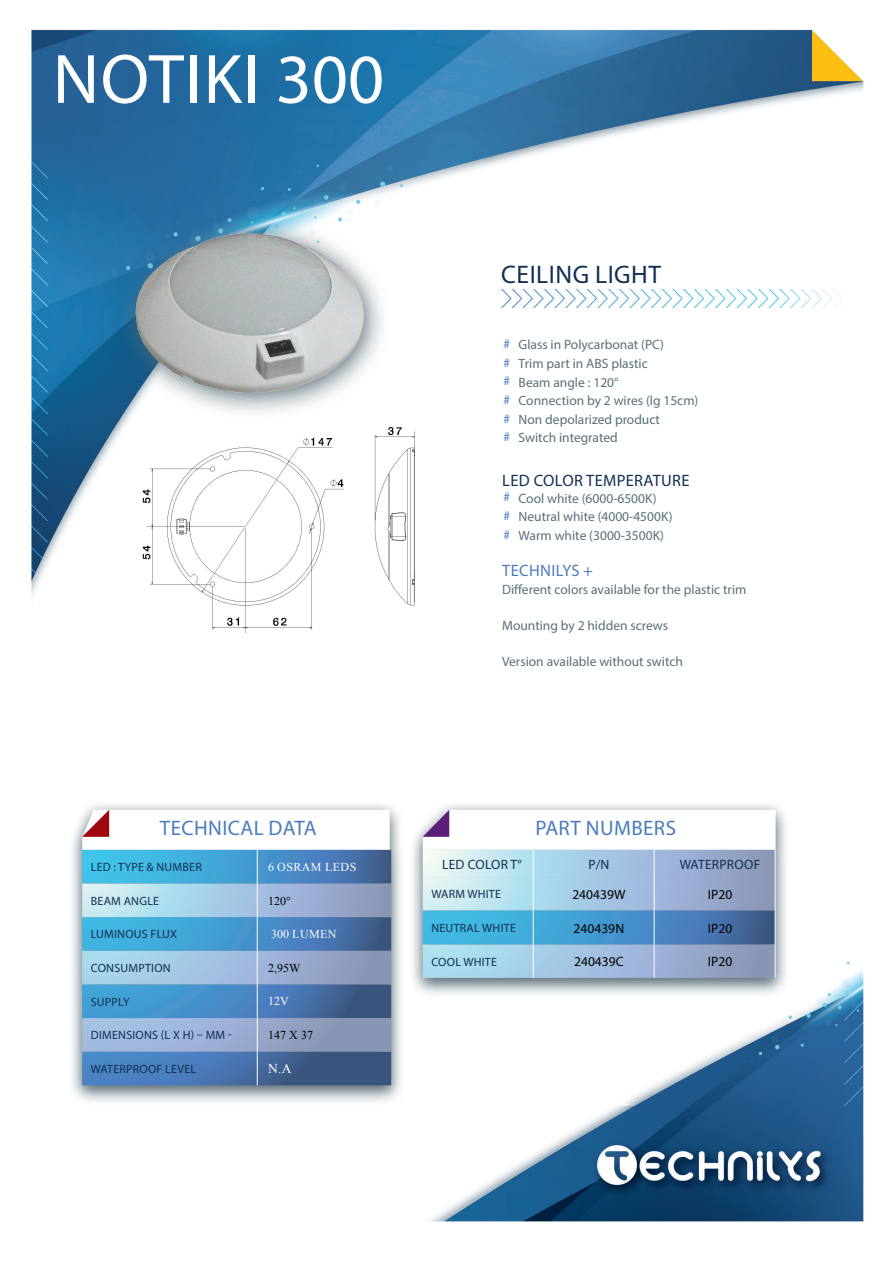
<style>
.page{position:relative;width:893px;height:1263px;background:#fff}
.page>*{position:absolute;margin:0;border:0;box-sizing:border-box;transform-origin:0 0}
.TITRE_DE_FICHE{font:70.5px "Myriad Pro";letter-spacing:.02em;color:#fff}
.TITRE_INFOS_GENERALE{font:25.5px "Myriad Pro";letter-spacing:.02em;color:#123054}
.t1{font:21px "Myriad Pro";letter-spacing:.02em;color:#4b7cbf}
.SOUS-TITRES_INFOS_GE{font:16.5px "Myriad Pro";letter-spacing:.02em;color:#123054}
.SOUS-TITRES_INFOS_GE-2{font:16.5px "Myriad Pro";letter-spacing:.02em;color:#4b7cbf}
.SOUS-TITRES_INFOS_GE-3{font:13.5px "Myriad Pro";color:#5c6f78}
.COLONNE_DROITE{font:13.5px "Myriad Pro";color:#000}
.COLONNE_DROITE-2{font:13.5px "Myriad Pro";letter-spacing:.02em;color:#123054}
.COLONNE_DROITE-3{font:13.5px "Times New Roman";color:#fff}
.TABLEAU{font:12px "Myriad Pro";letter-spacing:.02em;color:#123054}
.COLONNE_DROITE-4{font:12px "Times New Roman";letter-spacing:.035em;color:#fff}
.COLONNE_DROITE-5{font:12px "Times New Roman";color:#000}
.s1{font-size:13.2px;color:#4b7cbf}
</style>
<div class="page">
<img style="left:31px;top:29px;width:833px;height:1193px">
<svg style="left:409px;top:802px;width:381px;height:196px"></svg>
<div style="left:411px;top:798px;width:376px;height:191px;background:#5c6f78;opacity:.25"></div>
<svg style="left:423px;top:810px;width:353px;height:168px"></svg>
<svg style="left:68px;top:802px;width:337px;height:304px"></svg>
<div style="left:70px;top:798px;width:333px;height:299px;background:#5c6f78;opacity:.25"></div>
<svg style="left:82px;top:850px;width:309px;height:235px;background:#4384b8"></svg>
<svg style="left:82px;top:883px;width:309px;height:169px;background:#7aa5cc"></svg>
<hr style="left:257px;top:850px;width:1px;height:33px;background:#fff">
<hr style="left:257px;top:883px;width:1px;height:34px;background:#fff">
<hr style="left:257px;top:917px;width:1px;height:34px;background:#fff">
<hr style="left:257px;top:951px;width:1px;height:33px;background:#fff">
<hr style="left:257px;top:984px;width:1px;height:34px;background:#fff">
<hr style="left:257px;top:1018px;width:1px;height:34px;background:#fff">
<hr style="left:257px;top:1052px;width:1px;height:33px;background:#fff">
<svg style="left:82px;top:810px;width:308px;height:40px"></svg>
<img style="left:501px;top:289px;width:363px;height:18px">
<img style="left:109px;top:214px;width:282px;height:206px">
<img style="left:136px;top:422px;width:316px;height:211px">
<p class="TITRE_DE_FICHE" style="left:53px;top:36px;width:333px">NOTIKI 300</p>
<p class="t1" style="left:160px;top:815px;width:158px">TECHNICAL DATA</p>
<p class="TABLEAU" style="left:91px;top:860px;width:113px">LED : TYPE &amp; NUMBER</p>
<p class="COLONNE_DROITE-4" style="left:268px;top:858px;width:90px">6 OSRAM LEDS</p>
<p class="TABLEAU" style="left:91px;top:893px;width:70px">BEAM ANGLE</p>
<p class="COLONNE_DROITE-5" style="left:268px;top:892px;width:24px">120°</p>
<p class="TABLEAU" style="left:91px;top:927px;width:88px">LUMINOUS FLUX</p>
<p class="COLONNE_DROITE-4" style="left:271px;top:926px;width:67px">300 LUMEN</p>
<p class="TABLEAU" style="left:91px;top:961px;width:81px">CONSUMPTION</p>
<p class="COLONNE_DROITE-5" style="left:268px;top:959px;width:34px">2,95W</p>
<p class="TABLEAU" style="left:91px;top:994px;width:40px">SUPPLY</p>
<p class="COLONNE_DROITE-4" style="left:268px;top:993px;width:22px">12V</p>
<p class="TABLEAU" style="left:91px;top:1028px;width:142px">DIMENSIONS (L X H) – MM -</p>
<p class="COLONNE_DROITE-5" style="left:268px;top:1026px;width:47px">147 X 37</p>
<p class="TABLEAU" style="left:91px;top:1061px;width:107px">WATERPROOF LEVEL</p>
<p class="COLONNE_DROITE-3" style="left:268px;top:1059px;width:25px">N.A</p>
<p class="TITRE_INFOS_GENERALE" style="left:501px;top:259px;width:161px">CEILING LIGHT</p>
<p class="SOUS-TITRES_INFOS_GE-3" style="left:503px;top:336px;width:162px"><span class="s1">#</span> Glass in Polycarbonat (PC)</p>
<p class="SOUS-TITRES_INFOS_GE-3" style="left:503px;top:355px;width:146px"><span class="s1">#</span> Trim part in ABS plastic</p>
<p class="SOUS-TITRES_INFOS_GE-3" style="left:503px;top:374px;width:116px"><span class="s1">#</span> Beam angle : 120°</p>
<p class="SOUS-TITRES_INFOS_GE-3" style="left:503px;top:392px;width:196px"><span class="s1">#</span> Connection by 2 wires (lg 15cm)</p>
<p class="SOUS-TITRES_INFOS_GE-3" style="left:503px;top:411px;width:158px"><span class="s1">#</span> Non depolarized product</p>
<p class="SOUS-TITRES_INFOS_GE-3" style="left:503px;top:429px;width:116px"><span class="s1">#</span> Switch integrated</p>
<p class="SOUS-TITRES_INFOS_GE" style="left:502px;top:470px;width:189px">LED COLOR TEMPERATURE</p>
<p class="SOUS-TITRES_INFOS_GE-3" style="left:503px;top:490px;width:155px"><span class="s1">#</span> Cool white (6000-6500K)</p>
<p class="SOUS-TITRES_INFOS_GE-3" style="left:503px;top:508px;width:171px"><span class="s1">#</span> Neutral white (4000-4500K)</p>
<p class="SOUS-TITRES_INFOS_GE-3" style="left:503px;top:527px;width:162px"><span class="s1">#</span> Warm white (3000-3500K)</p>
<p class="SOUS-TITRES_INFOS_GE-2" style="left:502px;top:560px;width:92px">TECHNILYS +</p>
<p class="SOUS-TITRES_INFOS_GE-3" style="left:502px;top:581px;width:246px">Different colors available for the plastic trim</p>
<p class="SOUS-TITRES_INFOS_GE-3" style="left:502px;top:617px;width:167px">Mounting by 2 hidden screws</p>
<p class="SOUS-TITRES_INFOS_GE-3" style="left:502px;top:653px;width:182px">Version available without switch</p>
<p class="t1" style="left:535px;top:815px;width:142px">PART NUMBERS</p>
<p class="COLONNE_DROITE-2" style="left:442px;top:856px;width:81px">LED COLOR T°</p>
<p class="COLONNE_DROITE-2" style="left:588px;top:856px;width:22px">P/N</p>
<p class="COLONNE_DROITE-2" style="left:680px;top:856px;width:82px">WATERPROOF</p>
<p class="TABLEAU" style="left:431px;top:887px;width:71px">WARM WHITE</p>
<p class="COLONNE_DROITE" style="left:572px;top:886px;width:55px">240439W</p>
<p class="COLONNE_DROITE" style="left:708px;top:886px;width:26px">IP20</p>
<p class="TABLEAU" style="left:431px;top:920px;width:86px">NEUTRAL WHITE</p>
<p class="COLONNE_DROITE" style="left:574px;top:920px;width:52px">240439N</p>
<p class="COLONNE_DROITE" style="left:708px;top:920px;width:26px">IP20</p>
<p class="TABLEAU" style="left:431px;top:954px;width:67px">COOL WHITE</p>
<p class="COLONNE_DROITE" style="left:574px;top:953px;width:51px">240439C</p>
<p class="COLONNE_DROITE" style="left:708px;top:953px;width:26px">IP20</p>
</div>
